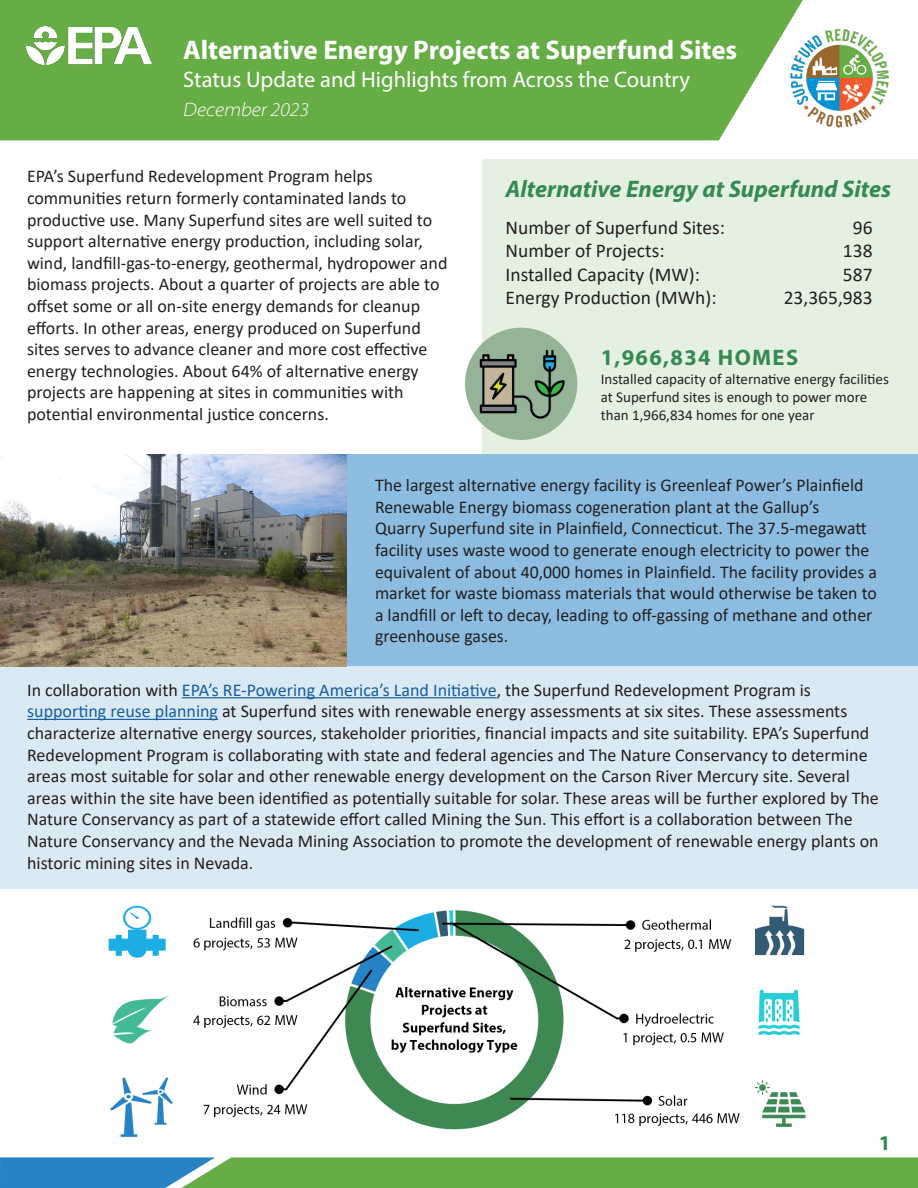
<style>
.page{position:relative;width:918px;height:1188px;background:#fff}
.page>*{position:absolute;margin:0;border:0;box-sizing:border-box;transform-origin:0 0}
.t1{font:700 27px "Myriad Pro";color:#fff}
.t2{font:italic 700 24px "Myriad Pro";color:#368953}
.t3{font:22.5px "Myriad Pro";color:#fff}
.t4{font:700 22.5px "Myriad Pro";letter-spacing:.06em;color:#368953}
.t5{font:700 semi-expanded 21px "Myriad Pro";color:#368953}
.t6{font:19.5px "Calibri";color:#231f20}
.t7{font:italic 300 semi-expanded 19.5px "Myriad Pro";color:#fff}
.t8{font:18px/21.6px "Calibri";color:#231f20}
.t9{font:15px/18px "Calibri";color:#231f20}
.s1{color:#175d9e}
</style>
<div class="page">
<div style="left:0;top:662px;width:918px;height:226px;background:#daeaf5"></div>
<div style="left:0;top:0;width:803px;height:140px;background:#66ad46"></div>
<img style="left:27px;top:27px;width:124px;height:38px">
<img style="left:785px;top:26px;width:104px;height:106px">
<div style="left:482px;top:159px;width:436px;height:295px;background:#e5f1e0"></div>
<div style="left:465px;top:328px;width:112px;height:112px;background:#95b396;border-radius:50%"></div>
<img style="left:472px;top:332px;width:100px;height:99px">
<div style="left:0;top:454px;width:918px;height:212px;background:#8cbde1"></div>
<img style="left:0;top:454px;width:346px;height:212px">
<img style="left:108px;top:905px;width:698px;height:233px">
<svg style="left:0;top:1157px;width:918px;height:31px;background:#5da665"></svg>
<hr style="left:182px;top:697px;width:315px;height:1px;background:#175d9e">
<hr style="left:27px;top:719px;width:191px;height:1px;background:#175d9e">
<p class="t1" style="left:183px;top:32px;width:556px">Alternative Energy Projects at Superfund Sites</p>
<p class="t3" style="left:183px;top:66px;width:508px">Status Update and Highlights from Across the Country</p>
<p class="t7" style="left:183px;top:97px;width:127px">December 2023</p>
<p class="t8" style="left:27px;top:165px;width:422px">EPA’s Superfund Redevelopment Program helps communities return formerly contaminated lands to productive use. Many Superfund sites are well suited to support alternative energy production, including solar, wind, landfill-gas-to-energy, geothermal, hydropower and biomass projects. About a quarter of projects are able to offset some or all on-site energy demands for cleanup efforts. In other areas, energy produced on Superfund sites serves to advance cleaner and more cost effective energy technologies. About 64% of alternative energy projects are happening at sites in communities with potential environmental justice concerns.</p>
<p class="t2" style="left:506px;top:174px;width:387px">Alternative Energy at Superfund Sites</p>
<p class="t6" style="left:506px;top:214px;width:221px">Number of Superfund Sites:</p>
<p class="t6" style="left:853px;top:214px;width:21px">96</p>
<p class="t6" style="left:506px;top:237px;width:161px">Number of Projects:</p>
<p class="t6" style="left:843px;top:237px;width:31px">138</p>
<p class="t6" style="left:506px;top:261px;width:196px">Installed Capacity (MW):</p>
<p class="t6" style="left:843px;top:261px;width:31px">587</p>
<p class="t6" style="left:506px;top:284px;width:213px">Energy Production (MWh):</p>
<p class="t6" style="left:784px;top:284px;width:90px">23,365,983</p>
<p class="t4" style="left:601px;top:342px;width:199px">1,966,834 HOMES</p>
<p class="t9" style="left:601px;top:370px;width:290px">Installed capacity of alternative energy facilities at Superfund sites is enough to power more than 1,966,834 homes for one year</p>
<p class="t8" style="left:375px;top:474px;width:503px">The largest alternative energy facility is Greenleaf Power’s Plainfield Renewable Energy biomass cogeneration plant at the Gallup’s<br>Quarry Superfund site in Plainfield, Connecticut. The 37.5-megawatt facility uses waste wood to generate enough electricity to power the equivalent of about 40,000 homes in Plainfield. The facility provides a market for waste biomass materials that would otherwise be taken to a landfill or left to decay, leading to off-gassing of methane and other greenhouse gases.</p>
<p class="t8" style="left:27px;top:679px;width:853px">In collaboration with <span class="s1">EPA’s RE-Powering America’s Land Initiative</span>, the Superfund Redevelopment Program is <span class="s1">supporting reuse planning</span> at Superfund sites with renewable energy assessments at six sites. These assessments characterize alternative energy sources, stakeholder priorities, financial impacts and site suitability. EPA’s Superfund Redevelopment Program is collaborating with state and federal agencies and The Nature Conservancy to determine areas most suitable for solar and other renewable energy development on the Carson River Mercury site. Several areas within the site have been identified as potentially suitable for solar. These areas will be further explored by The Nature Conservancy as part of a statewide effort called Mining the Sun. This effort is a collaboration between The Nature Conservancy and the Nevada Mining Association to promote the development of renewable energy plants on historic mining sites in Nevada.</p>
<p class="t5" style="left:878px;top:1129px;width:14px">1</p>
</div>
